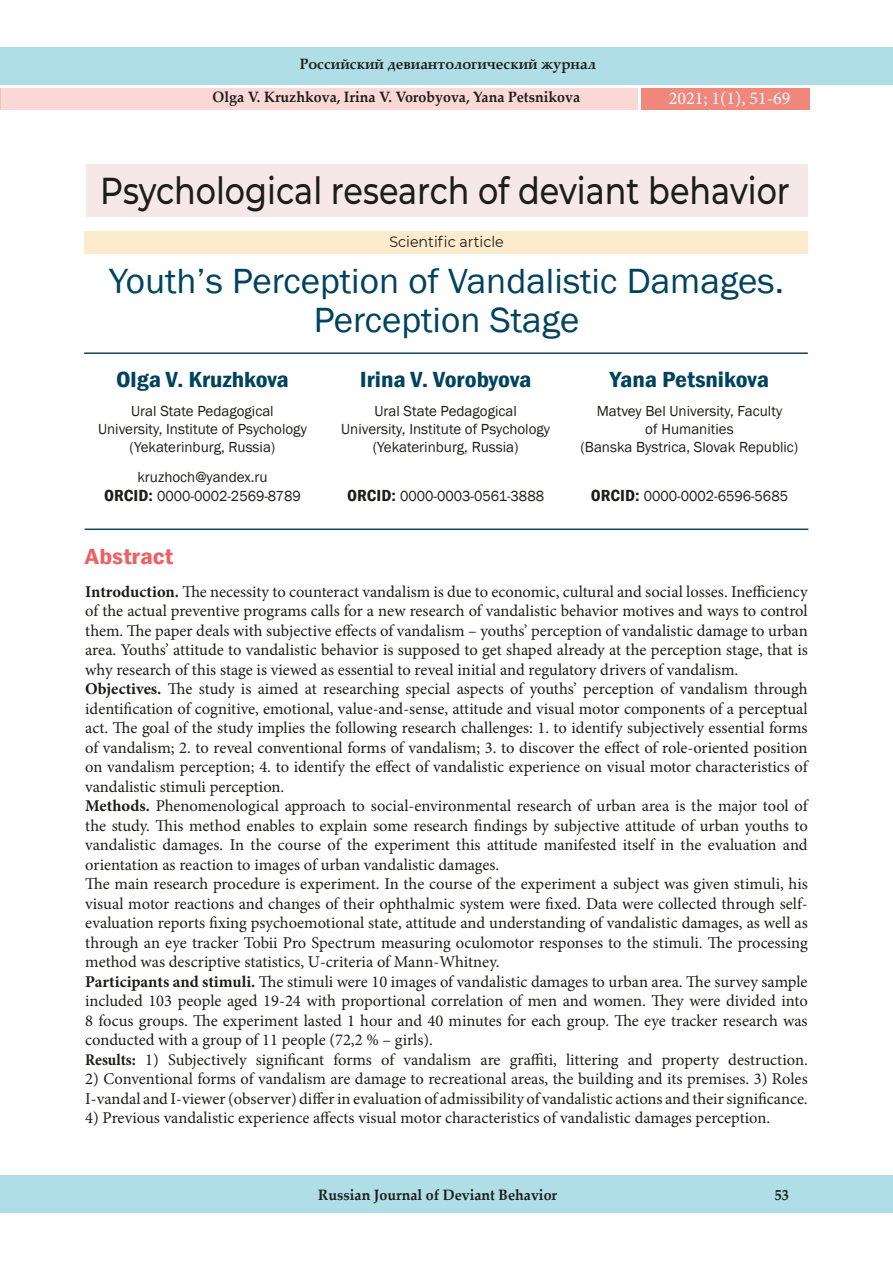
<style>
.page{position:relative;width:893px;height:1263px;background:#fff}
.page>*{position:absolute;margin:0;border:0;box-sizing:border-box;transform-origin:0 0}
.t1{font:500 37.5px "Montserrat";color:#1d1d1b;scale:.85 1}
.t2{font:36px/39px "Franklin Gothic";color:#00435f;text-align:center}
.t3{font:600 condensed 22.5px "Franklin Gothic";color:#00435f;scale:1.15 1}
.t4{font:600 condensed 22.5px "Franklin Gothic";color:#eb6166;scale:1.2 1}
.t5{font:18px "Minion Pro";color:#fff}
.t6{font:16.5px/19.5px "Minion Pro";color:#1d1d1b;text-align:justify}
.t7{font:15px/18px "Franklin Gothic";color:#1d1d1b;text-align:center}
.t8{font:700 15px "Palatino Linotype";color:#1d1d1b;scale:.95 1}
.t9{font:15px "Franklin Gothic";color:#1d1d1b;scale:.95 1}
.t10{font:15px "Montserrat";color:#1d1d1b;scale:.95 1}
.s1{font-weight:600;font-stretch:condensed;font-size:16.5px}
.s2{font-weight:700}
.s3{font-weight:700;font-stretch:condensed}
</style>
<div class="page">
<div style="left:0;top:48px;width:893px;height:37px;background:#afdee7"></div>
<div style="left:0;top:1176px;width:893px;height:37px;background:#afdee7"></div>
<div style="left:0;top:88px;width:637px;height:22px;background:#fad8d5"></div>
<div style="left:642px;top:88px;width:168px;height:22px;background:#f0877d"></div>
<hr style="left:84px;top:352px;width:724px;height:2px;background:#14445e">
<hr style="left:85px;top:528px;width:723px;height:2px;background:#14445e">
<div style="left:84px;top:231px;width:724px;height:22px;background:#fdebce"></div>
<div style="left:86px;top:165px;width:722px;height:52px;background:#f6e8e8"></div>
<p class="t8" style="left:300px;top:53px;width:313px">Российский девиантологический журнал</p>
<p class="t8" style="left:212px;top:87px;width:388px">Olga V. Kruzhkova, Irina V. Vorobyova, Yana Petsnikova</p>
<p class="t5" style="left:669px;top:86px;width:123px">2021; 1(1), 51-69</p>
<p class="t1" style="left:100px;top:165px;width:813px">Psychological research of deviant behavior</p>
<p class="t10" style="left:389px;top:232px;width:122px">Scientific article</p>
<p class="t2" style="left:109px;top:262px;width:676px">Youth’s Perception of Vandalistic Damages.<br>Perception Stage</p>
<p class="t3" style="left:116px;top:365px;width:152px">Olga V. Kruzhkova</p>
<p class="t7" style="left:98px;top:402px;width:210px">Ural State Pedagogical<br>University, Institute of Psychology (Yekaterinburg, Russia)</p>
<p class="t7" style="left:137px;top:468px;width:132px">kruzhoch@yandex.ru</p>
<p class="t9" style="left:104px;top:487px;width:209px"><span class="s1">ORCID:</span> 0000-0002-2569-8789</p>
<p class="t4" style="left:85px;top:541px;width:75px">Abstract</p>
<p class="t3" style="left:360px;top:365px;width:151px">Irina V. Vorobyova</p>
<p class="t7" style="left:341px;top:402px;width:210px">Ural State Pedagogical<br>University, Institute of Psychology (Yekaterinburg, Russia)</p>
<p class="t9" style="left:347px;top:487px;width:209px"><span class="s1">ORCID:</span> 0000-0003-0561-3888</p>
<p class="t3" style="left:610px;top:365px;width:140px">Yana Petsnikova</p>
<p class="t7" style="left:597px;top:402px;width:187px">Matvey Bel University, Faculty</p>
<p class="t7" style="left:645px;top:420px;width:90px">of Humanities</p>
<p class="t7" style="left:581px;top:438px;width:219px">(Banska Bystrica, Slovak Republic)</p>
<p class="t9" style="left:591px;top:487px;width:209px"><span class="s1">ORCID:</span> 0000-0002-6596-5685</p>
<p class="t6" style="left:85px;top:581px;width:724px"><span class="s2">Introduction.</span> The necessity to counteract vandalism is due to economic, cultural and social losses. Inefficiency of the actual preventive programs calls for a new research of vandalistic behavior motives and ways to control them. The paper deals with subjective effects of vandalism – youths’ perception of vandalistic damage to urban area. Youths’ attitude to vandalistic behavior is supposed to get shaped already at the perception stage, that is why research of this stage is viewed as essential to reveal initial and regulatory drivers of vandalism.</p>
<p class="t6" style="left:85px;top:679px;width:724px"><span class="s2">Objectives.</span> The study is aimed at researching special aspects of youths’ perception of vandalism through identification of cognitive, emotional, value-and-sense, attitude and visual motor components of a perceptual act. The goal of the study implies the following research challenges: 1. to identify subjectively essential forms of vandalism; 2. to reveal conventional forms of vandalism; 3. to discover the effect of role-oriented position on vandalism perception; 4. to identify the effect of vandalistic experience on visual motor characteristics of vandalistic stimuli perception.</p>
<p class="t6" style="left:85px;top:796px;width:724px"><span class="s2">Methods.</span> Phenomenological approach to social-environmental research of urban area is the major tool of the study. This method enables to explain some research findings by subjective attitude of urban youths to vandalistic damages. In the course of the experiment this attitude manifested itself in the evaluation and orientation as reaction to images of urban vandalistic damages.</p>
<p class="t6" style="left:85px;top:874px;width:724px">The main research procedure is experiment. In the course of the experiment a subject was given stimuli, his visual motor reactions and changes of their ophthalmic system were fixed. Data were collected through self&shy;evaluation reports fixing psychoemotional state, attitude and understanding of vandalistic damages, as well as through an eye tracker Tobii Pro Spectrum measuring oculomotor responses to the stimuli. The processing method was descriptive statistics, U-criteria of Mann-Whitney.</p>
<p class="t6" style="left:85px;top:971px;width:724px"><span class="s2">Participants and stimuli.</span> The stimuli were 10 images of vandalistic damages to urban area. The survey sample included 103 people aged 19-24 with proportional correlation of men and women. They were divided into 8 focus groups. The experiment lasted 1 hour and 40 minutes for each group. The eye tracker research was conducted with a group of 11 people (72,2 % – girls).</p>
<p class="t6" style="left:85px;top:1049px;width:724px"><span class="s3">Results:</span> 1) Subjectively significant forms of vandalism are graffiti, littering and property destruction.</p>
<p class="t6" style="left:85px;top:1069px;width:724px">2) Conventional forms of vandalism are damage to recreational areas, the building and its premises. 3) Roles<br>I-vandal and I-viewer (observer) differ in evaluation of admissibility of vandalistic actions and their significance.</p>
<p class="t6" style="left:85px;top:1108px;width:686px">4) Previous vandalistic experience affects visual motor characteristics of vandalistic damages perception.</p>
<p class="t8" style="left:318px;top:1184px;width:253px">Russian Journal of Deviant Behavior</p>
<p class="t8" style="left:775px;top:1184px;width:16px">53</p>
</div>
